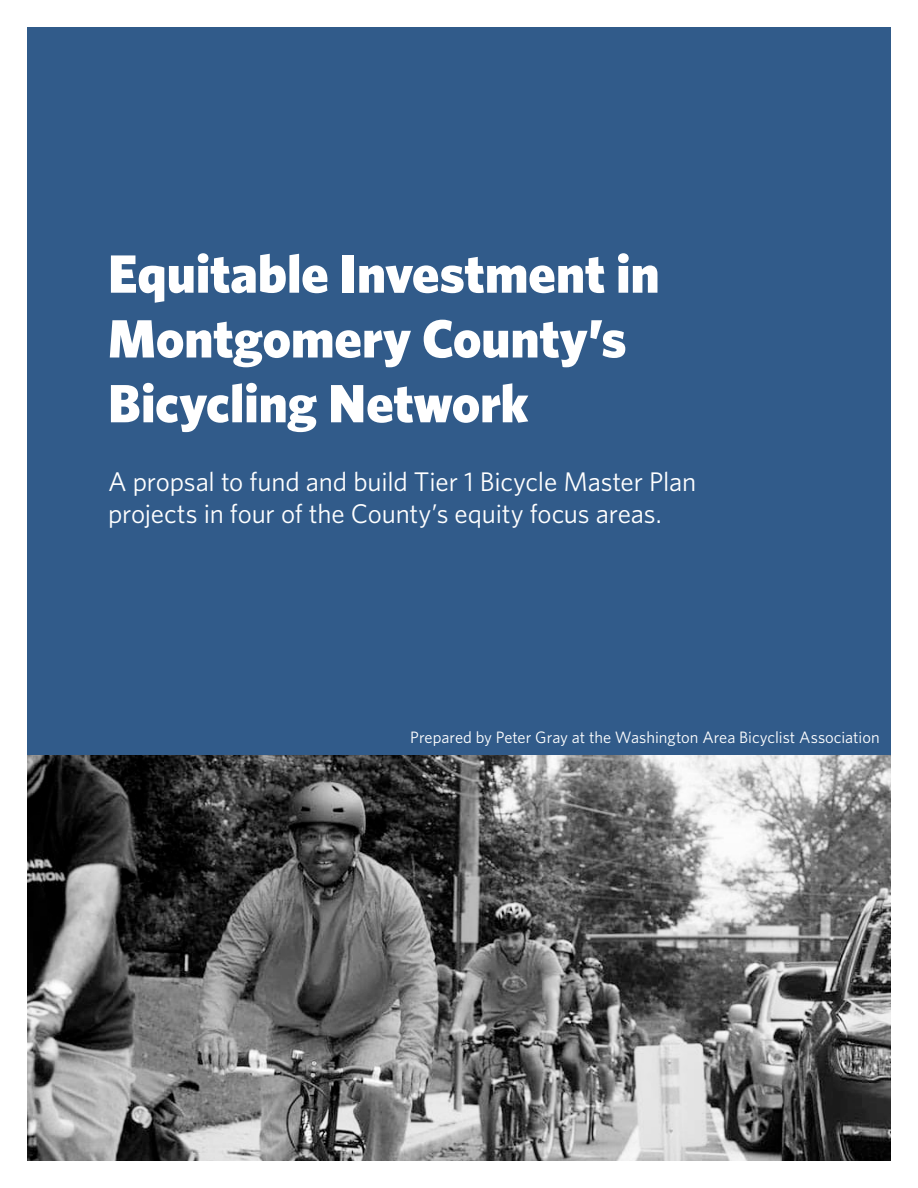
<style>
.page{position:relative;width:918px;height:1188px;background:#fff}
.page>*{position:absolute;margin:0;border:0;box-sizing:border-box;transform-origin:0 0}
.t1{font:900 54px/64.8px "Whitney";letter-spacing:-.005em;color:#fff}
.t2{font:27px/32.4px "Whitney";letter-spacing:-.005em;color:#fff}
.t3{font:16.5px "Whitney";letter-spacing:-.005em;color:#fff}
</style>
<div class="page">
<div style="left:27px;top:27px;width:864px;height:770px;background:#315b8a"></div>
<img style="left:27px;top:756px;width:864px;height:405px">
<p class="t1" style="left:108px;top:240px;width:553px">Equitable Investment in<br>Montgomery County’s<br>Bicycling Network</p>
<p class="t2" style="left:108px;top:464px;width:590px">A propsal to fund and build Tier 1 Bicycle Master Plan projects in four of the County’s equity focus areas.</p>
<p class="t3" style="left:410px;top:727px;width:471px">Prepared by Peter Gray at the Washington Area Bicyclist Association</p>
</div>
